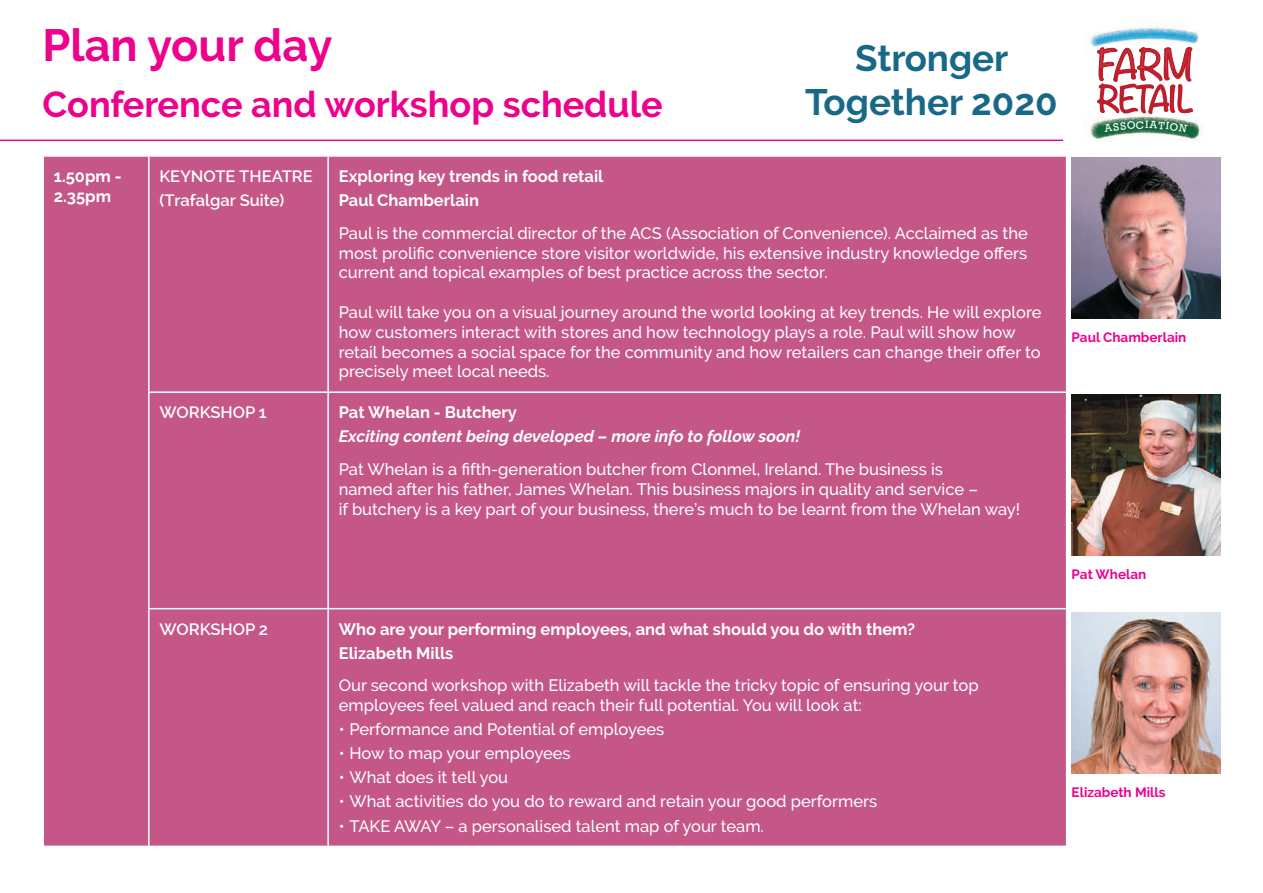
<style>
.page{position:relative;width:1263px;height:893px;background:#fff}
.page>*{position:absolute;margin:0;border:0;box-sizing:border-box;transform-origin:0 0}
.t1{font:700 45px "Raleway";color:#ed028c}
.t2{font:700 36.6px/44px "Raleway";color:#186887;text-align:center}
.t3{font:300 36.45px "Noteworthy";color:#be1d2c}
.t4{font:700 36px "Raleway";color:#ed028c}
.t5{font:300 31.65px "Noteworthy";color:#be1d2c}
.t6{font:500 16.5px/19.8px "Raleway";color:#fff}
.t7{font:700 16.5px/24px "Raleway";color:#fff}
.t8{font:italic 700 16.5px "Raleway";color:#fff}
.t9{font:600 16.5px/24px "Raleway";color:#fff}
.t10{font:700 13.5px "Raleway";color:#ed028c}
</style>
<div class="page">
<div style="left:44px;top:157px;width:1022px;height:689px;background:#c55688"></div>
<hr style="left:148px;top:157px;width:2px;height:234px;background:#fff">
<hr style="left:327px;top:157px;width:2px;height:234px;background:#fff">
<hr style="left:148px;top:391px;width:180px;height:2px;background:#fff">
<hr style="left:148px;top:393px;width:2px;height:215px;background:#fff">
<hr style="left:328px;top:391px;width:739px;height:2px;background:#fff">
<hr style="left:327px;top:393px;width:2px;height:215px;background:#fff">
<hr style="left:148px;top:608px;width:180px;height:1px;background:#fff">
<hr style="left:148px;top:609px;width:2px;height:237px;background:#fff">
<hr style="left:328px;top:608px;width:739px;height:1px;background:#fff">
<hr style="left:327px;top:609px;width:2px;height:237px;background:#fff">
<img style="left:1071px;top:612px;width:149px;height:162px">
<img style="left:1071px;top:394px;width:149px;height:162px">
<img style="left:1071px;top:157px;width:149px;height:162px">
<img style="left:1088px;top:121px;width:113px;height:20px">
<img style="left:1090px;top:26px;width:109px;height:21px">
<hr style="left:0;top:140px;width:1063px;height:1px;background:#ed028c">
<svg style="left:1096px;top:47px;width:98px;height:87px"></svg>
<h1 class="t1" style="left:43px;top:20px;width:292px">Plan your day</h1>
<h3 class="t4" style="left:43px;top:84px;width:622px">Conference and workshop schedule</h3>
<h2 class="t2" style="left:805px;top:36px;width:254px">Stronger<br>Together 2020</h2>
<h3 class="t3" style="left:1097px;top:33px;width:97px">FARM</h3>
<h3 class="t5" style="left:1097px;top:71px;width:97px">RETAIL</h3>
<p class="t7" style="left:54px;top:166px;width:69px;line-height:19.8px">1.50pm -<br>2.35pm</p>
<p class="t9" style="left:159px;top:164px;width:155px">KEYNOTE THEATRE (Trafalgar Suite)</p>
<p class="t7" style="left:339px;top:164px;width:266px">Exploring key trends in food retail<br>Paul Chamberlain</p>
<p class="t6" style="left:339px;top:223px;width:691px;text-align:justify">Paul is the commercial director of the ACS (Association of Convenience). Acclaimed as the most prolific convenience store visitor worldwide, his extensive industry knowledge offers current and topical examples of best practice across the sector.</p>
<p class="t6" style="left:339px;top:302px;width:704px">Paul will take you on a visual journey around the world looking at key trends. He will explore how customers interact with stores and how technology plays a role. Paul will show how retail becomes a social space for the community and how retailers can change their offer to precisely meet local needs.</p>
<p class="t9" style="left:159px;top:401px;width:109px">WORKSHOP 1</p>
<p class="t7" style="left:339px;top:401px;width:180px">Pat Whelan - Butchery</p>
<p class="t8" style="left:339px;top:427px;width:463px">Exciting content being developed – more info to follow soon!</p>
<p class="t6" style="left:339px;top:459px;width:683px">Pat Whelan is a fifth-generation butcher from Clonmel, Ireland. The business is<br>named after his father, James Whelan. This business majors in quality and service –<br>if butchery is a key part of your business, there’s much to be learnt from the Whelan way!</p>
<p class="t10" style="left:1071px;top:329px;width:116px">Paul Chamberlain</p>
<p class="t9" style="left:159px;top:617px;width:110px">WORKSHOP 2</p>
<p class="t7" style="left:339px;top:617px;width:578px">Who are your performing employees, and what should you do with them?<br>Elizabeth Mills</p>
<p class="t6" style="left:339px;top:676px;width:641px">Our second workshop with Elizabeth will tackle the tricky topic of ensuring your top employees feel valued and reach their full potential. You will look at:</p>
<p class="t6" style="left:339px;top:720px;width:327px">• Performance and Potential of employees</p>
<p class="t6" style="left:339px;top:744px;width:233px">• How to map your employees</p>
<p class="t6" style="left:339px;top:768px;width:171px">• What does it tell you</p>
<p class="t6" style="left:339px;top:792px;width:540px">• What activities do you do to reward and retain your good performers</p>
<p class="t6" style="left:339px;top:816px;width:427px">• TAKE AWAY – a personalised talent map of your team.</p>
<p class="t10" style="left:1071px;top:566px;width:76px">Pat Whelan</p>
<p class="t10" style="left:1071px;top:784px;width:95px">Elizabeth Mills</p>
</div>
